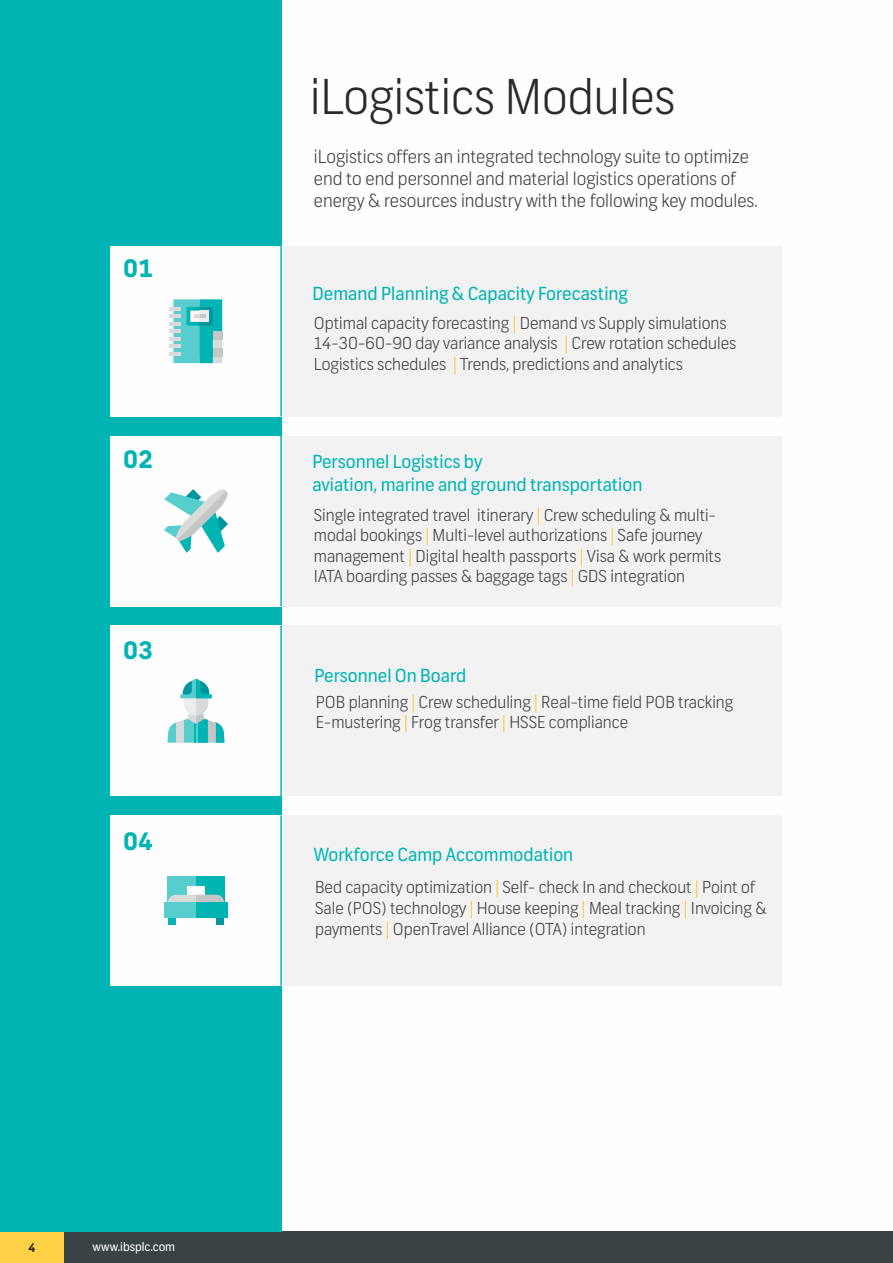
<style>
.page{position:relative;width:893px;height:1263px;background:#fff}
.page>*{position:absolute;margin:0;border:0;box-sizing:border-box;transform-origin:0 0}
.t1{font:300 48px "Frank";color:#2b2a29}
.t2{font:700 24px "Frank New";color:#00b4b4}
.t3{font:300 18px/22.4px "Frank";color:#434242}
.t4{font:18px/22.4px "Frank";color:#00b4b4}
.t5{font:300 16.5px "Frank";color:#434242}
.t6{font:300 16.5px "Frank";color:#fac832}
.t7{font:12px "Frank";color:#fefefe}
.t8{font:700 12px "Frank";color:#2b2a29}
</style>
<div class="page">
<div style="left:64px;top:1232px;width:829px;height:31px;background:#3a4245"></div>
<div style="left:0;top:1232px;width:64px;height:31px;background:#fed046"></div>
<div style="left:0;top:0;width:281px;height:1232px;background:#00b4b4"></div>
<div style="left:150px;top:246px;width:632px;height:170px;background:#f2f2f2"></div>
<div style="left:150px;top:436px;width:632px;height:170px;background:#f2f2f2"></div>
<div style="left:150px;top:626px;width:632px;height:170px;background:#f2f2f2"></div>
<div style="left:150px;top:815px;width:632px;height:171px;background:#f2f2f2"></div>
<div style="left:111px;top:246px;width:170px;height:170px;background:#fefefe"></div>
<div style="left:111px;top:436px;width:170px;height:170px;background:#fefefe"></div>
<div style="left:111px;top:626px;width:170px;height:170px;background:#fefefe"></div>
<div style="left:111px;top:815px;width:170px;height:171px;background:#fefefe"></div>
<hr style="left:170px;top:307px;width:11px;height:4px;background:#d9dada">
<hr style="left:170px;top:314px;width:11px;height:4px;background:#d9dada">
<hr style="left:170px;top:322px;width:11px;height:4px;background:#d9dada">
<hr style="left:170px;top:329px;width:11px;height:4px;background:#d9dada">
<hr style="left:170px;top:337px;width:11px;height:4px;background:#d9dada">
<hr style="left:170px;top:344px;width:11px;height:4px;background:#d9dada">
<hr style="left:170px;top:352px;width:11px;height:4px;background:#d9dada">
<svg style="left:173px;top:299px;width:49px;height:64px;background:#51c5c6"></svg>
<div style="left:213px;top:331px;width:9px;height:9px;background:#c5c6c6"></div>
<div style="left:213px;top:348px;width:9px;height:9px;background:#c5c6c6"></div>
<svg style="left:164px;top:489px;width:64px;height:64px"></svg>
<svg style="left:167px;top:679px;width:57px;height:64px"></svg>
<div style="left:168px;top:876px;width:56px;height:34px;background:#58cdcd"></div>
<div style="left:196px;top:876px;width:28px;height:34px;background:#00b4b4"></div>
<div style="left:168px;top:915px;width:7px;height:10px;background:#00b4b4"></div>
<div style="left:217px;top:915px;width:7px;height:10px;background:#00969f"></div>
<div style="left:187px;top:886px;width:18px;height:10px;background:#fefefe"></div>
<svg style="left:168px;top:895px;width:56px;height:7px"></svg>
<div style="left:164px;top:903px;width:64px;height:15px;background:#58cdcd"></div>
<div style="left:196px;top:903px;width:32px;height:15px;background:#00b4b4"></div>
<hr style="left:280px;top:246px;width:2px;height:170px;background:#00b4b4">
<hr style="left:280px;top:436px;width:2px;height:170px;background:#00b4b4">
<hr style="left:280px;top:626px;width:2px;height:170px;background:#00b4b4">
<hr style="left:280px;top:815px;width:2px;height:171px;background:#00b4b4">
<h2 class="t2" style="left:123px;top:258px;width:31px">01</h2>
<h2 class="t2" style="left:123px;top:449px;width:31px">02</h2>
<h2 class="t2" style="left:123px;top:640px;width:31px">03</h2>
<h2 class="t2" style="left:123px;top:831px;width:31px">04</h2>
<p class="t8" style="left:28px;top:1243px;width:9px">4</p>
<p class="t7" style="left:92px;top:1241px;width:84px">www.ibsplc.com</p>
<h1 class="t1" style="left:310px;top:78px;width:366px">iLogistics Modules</h1>
<p class="t3" style="left:314px;top:147px;width:445px">iLogistics offers an integrated technology suite to optimize end to end personnel and material logistics operations of energy &amp; resources industry with the following key modules.</p>
<p class="t4" style="left:312px;top:284px;width:317px">Demand Planning &amp; Capacity Forecasting</p>
<p class="t5" style="left:314px;top:316px;width:414px">Optimal capacity forecasting Demand vs Supply simulations</p>
<p class="t6" style="left:513px;top:316px;width:5px">|</p>
<p class="t5" style="left:314px;top:337px;width:424px">14-30-60-90 day variance analysis Crew rotation schedules</p>
<p class="t6" style="left:565px;top:337px;width:5px">|</p>
<p class="t5" style="left:314px;top:358px;width:370px">Logistics schedules Trends, predictions and analytics</p>
<p class="t6" style="left:453px;top:358px;width:5px">|</p>
<p class="t4" style="left:312px;top:452px;width:332px">Personnel Logistics by<br>aviation, marine and ground transportation</p>
<p class="t5" style="left:314px;top:508px;width:404px">Single integrated travel itinerary Crew scheduling &amp; multi-</p>
<p class="t6" style="left:537px;top:508px;width:5px">|</p>
<p class="t5" style="left:314px;top:529px;width:390px">modal bookings Multi-level authorizations Safe journey</p>
<p class="t6" style="left:426px;top:529px;width:5px">|</p>
<p class="t6" style="left:610px;top:529px;width:5px">|</p>
<p class="t5" style="left:314px;top:549px;width:409px">management Digital health passports Visa &amp; work permits</p>
<p class="t6" style="left:408px;top:549px;width:5px">|</p>
<p class="t6" style="left:580px;top:549px;width:5px">|</p>
<p class="t5" style="left:314px;top:570px;width:373px">IATA boarding passes &amp; baggage tags GDS integration</p>
<p class="t6" style="left:571px;top:570px;width:5px">|</p>
<p class="t4" style="left:314px;top:666px;width:153px">Personnel On Board</p>
<p class="t5" style="left:316px;top:695px;width:419px">POB planning Crew scheduling Real-time field POB tracking</p>
<p class="t6" style="left:412px;top:695px;width:5px">|</p>
<p class="t6" style="left:534px;top:695px;width:5px">|</p>
<p class="t5" style="left:316px;top:716px;width:314px">E-mustering Frog transfer HSSE compliance</p>
<p class="t6" style="left:404px;top:716px;width:5px">|</p>
<p class="t6" style="left:502px;top:716px;width:5px">|</p>
<p class="t4" style="left:314px;top:845px;width:261px">Workforce Camp Accommodation</p>
<p class="t5" style="left:315px;top:881px;width:442px">Bed capacity optimization Self- check In and checkout Point of</p>
<p class="t6" style="left:495px;top:881px;width:5px">|</p>
<p class="t6" style="left:695px;top:881px;width:5px">|</p>
<p class="t5" style="left:315px;top:901px;width:453px">Sale (POS) technology House keeping Meal tracking Invoicing &amp;</p>
<p class="t6" style="left:470px;top:901px;width:5px">|</p>
<p class="t6" style="left:582px;top:901px;width:5px">|</p>
<p class="t6" style="left:684px;top:901px;width:5px">|</p>
<p class="t5" style="left:315px;top:922px;width:332px">payments OpenTravel Alliance (OTA) integration</p>
<p class="t6" style="left:386px;top:922px;width:5px">|</p>
</div>
